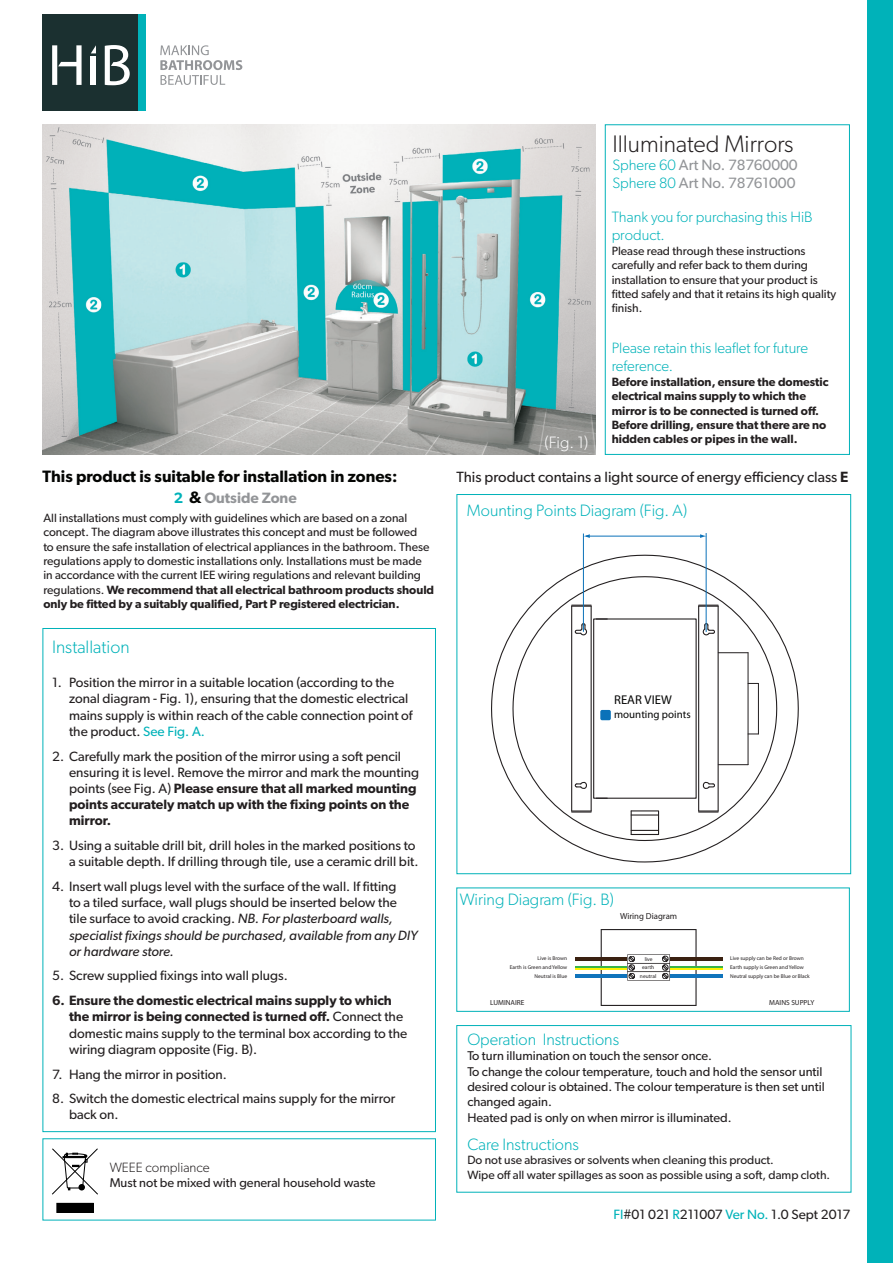
<style>
.page{position:relative;width:893px;height:1263px;background:#fff}
.page>*{position:absolute;margin:0;border:0;box-sizing:border-box;transform-origin:0 0}
.t1{font:300 24px "Gibson";color:#231f20}
.Zone_Text_1{font:300 18px "Gibson";color:#00b2b9}
.Zone_Text_1-2{font:300 16.5px "Gibson";color:#00b2b9}
.t2{font:600 16.5px "Gibson";color:#040503}
.Zone_Text_1-3{font:300 16.5px "Gibson";color:#fff}
.Zone_Text_1-4{font:300 15px/18px "Gibson";color:#00b2b9}
.Zone_Text_2{font:15px "Gibson";color:#939598}
.Zone_Text_1-5{font:600 15px "Gibson";color:#939598}
.t3{font:14.85px "Gibson";color:#231f20}
.Contact_Text{font:13.5px/16.2px "Gibson";color:#231f20}
.Product_Name{font:300 13.5px "Gibson";color:#231f20}
.Product_Name-2{font:12.75px/15.3px "Gibson";color:#231f20}
.t4{font:300 12.75px "Helvetica Neue LT Std";color:#050605}
.Contact_Text-2{font:12px/14.4px "Gibson";color:#231f20}
.Zone_Text_1-6{font:600 12px/14.4px "Gibson";color:#231f20}
.Zone_Text_1-7{font:12px/14.4px "Gibson";color:#231f20}
.t5{font:300 10.95px "Helvetica Neue LT Std";color:#050605}
.t6{font:300 8.7px "Helvetica Neue LT Std";color:#231f20}
.t7{font:300 7.35px "Helvetica Neue LT Std";color:#231f20}
.t8{font:300 5.55px/8.6px "Helvetica Neue LT Std";color:#231f20;text-align:center}
.t9{font:300 5.4px/8.7px "Helvetica Neue LT Std";color:#231f20}
.s1{color:#00b2b9}
.s2{font-size:16.5px;color:#040503}
.s3{font-weight:600}
.s4{font-style:italic}
.s5{font-weight:300;color:#00b2b9}
</style>
<div class="page">
<div style="left:867px;top:0;width:26px;height:1263px;background:#00b2b9"></div>
<img style="left:43px;top:124px;width:552px;height:331px">
<div style="left:43px;top:15px;width:96px;height:96px;background:#1b3030"></div>
<div style="left:139px;top:15px;width:7px;height:96px;background:#00b2b9"></div>
<svg style="left:52px;top:45px;width:30px;height:40px"></svg>
<div style="left:91px;top:57px;width:5px;height:28px;background:#fff"></div>
<svg style="left:91px;top:45px;width:5px;height:8px"></svg>
<svg style="left:105px;top:45px;width:25px;height:40px"></svg>
<svg style="left:160px;top:45px;width:82px;height:40px"></svg>
<div style="left:456px;top:1025px;width:395px;height:167px;border:1px solid #00b2b9"></div>
<div style="left:605px;top:124px;width:245px;height:331px;border:1px solid #00b2b9"></div>
<div style="left:456px;top:494px;width:395px;height:380px;border:1px solid #00b2b9"></div>
<svg style="left:491px;top:554px;width:308px;height:309px"></svg>
<svg style="left:512px;top:576px;width:266px;height:265px"></svg>
<svg style="left:572px;top:810px;width:19px;height:2px"></svg>
<svg style="left:572px;top:605px;width:19px;height:2px"></svg>
<hr style="left:571px;top:606px;width:1px;height:205px;background:#231f20">
<hr style="left:591px;top:606px;width:1px;height:205px;background:#231f20">
<svg style="left:699px;top:810px;width:19px;height:2px"></svg>
<svg style="left:699px;top:605px;width:19px;height:2px"></svg>
<hr style="left:718px;top:606px;width:1px;height:205px;background:#231f20">
<hr style="left:698px;top:606px;width:1px;height:205px;background:#231f20">
<svg style="left:630px;top:810px;width:30px;height:25px"></svg>
<svg style="left:574px;top:622px;width:14px;height:15px"></svg>
<svg style="left:574px;top:779px;width:14px;height:13px"></svg>
<svg style="left:702px;top:622px;width:14px;height:15px"></svg>
<svg style="left:702px;top:779px;width:14px;height:13px"></svg>
<div style="left:593px;top:618px;width:104px;height:181px;border:1px solid #231f20"></div>
<div style="left:600px;top:710px;width:11px;height:10px;background:#0b72b9;border-radius:2px"></div>
<hr style="left:583px;top:533px;width:1px;height:99px;background:#0b72b9">
<hr style="left:706px;top:533px;width:1px;height:99px;background:#0b72b9">
<hr style="left:586px;top:536px;width:116px;height:1px;background:#0b72b9">
<svg style="left:700px;top:534px;width:6px;height:4px"></svg>
<svg style="left:583px;top:534px;width:7px;height:4px"></svg>
<hr style="left:748px;top:653px;width:1px;height:112px;background:#231f20">
<hr style="left:718px;top:652px;width:30px;height:1px;background:#231f20">
<hr style="left:718px;top:764px;width:30px;height:1px;background:#231f20">
<hr style="left:758px;top:683px;width:1px;height:51px;background:#231f20">
<div style="left:57px;top:1203px;width:36px;height:9px;background:#000"></div>
<svg style="left:52px;top:1148px;width:46px;height:47px"></svg>
<hr style="left:575px;top:966px;width:52px;height:3px;background:#3ab54a">
<hr style="left:575px;top:968px;width:52px;height:2px;background:#fff101">
<hr style="left:670px;top:957px;width:52px;height:3px;background:#3a2111">
<hr style="left:670px;top:966px;width:52px;height:3px;background:#3ab54a">
<hr style="left:670px;top:974px;width:52px;height:3px;background:#1074bc">
<hr style="left:670px;top:968px;width:52px;height:1px;background:#fff101">
<hr style="left:575px;top:974px;width:52px;height:4px;background:#1074bc">
<hr style="left:575px;top:957px;width:52px;height:4px;background:#3a2111">
<svg style="left:601px;top:929px;width:96px;height:77px"></svg>
<div style="left:456px;top:887px;width:394px;height:125px;border:1px solid #00b2b9"></div>
<p class="t2" style="left:43px;top:466px;width:356px">This product is suitable for installation in zones:</p>
<p class="Zone_Text_1-5" style="left:174px;top:488px;width:125px"><span class="s1">2</span> <span class="s2">&amp;</span> Outside Zone</p>
<p class="Contact_Text-2" style="left:43px;top:510px;width:392px">All installations must comply with guidelines which are based on a zonal concept. The diagram above illustrates this concept and must be followed<br>to ensure the safe installation of electrical appliances in the bathroom. These regulations apply to domestic installations only. Installations must be made<br>in accordance with the current IEE wiring regulations and relevant building regulations. <span class="s3">We recommend that all electrical bathroom products should only be fitted by a suitably qualified, Part P registered electrician.</span></p>
<p class="Zone_Text_1" style="left:52px;top:636px;width:79px">Installation</p>
<p class="Contact_Text" style="left:69px;top:674px;width:345px;text-indent:-17px">1. Position the mirror in a suitable location (according to the zonal diagram - Fig. 1), ensuring that the domestic electrical mains supply is within reach of the cable connection point of the product. <span class="s1">See Fig. A.</span></p>
<p class="Contact_Text" style="left:69px;top:747px;width:352px;text-indent:-17px">2. Carefully mark the position of the mirror using a soft pencil ensuring it is level. Remove the mirror and mark the mounting points (see Fig. A) <span class="s3">Please ensure that all marked mounting points accurately match up with the fixing points on the mirror.</span></p>
<p class="Contact_Text" style="left:52px;top:837px;width:368px;text-align:right">3. Using a suitable drill bit, drill holes in the marked positions to a suitable depth. If drilling through tile, use a ceramic drill bit.</p>
<p class="Contact_Text" style="left:69px;top:878px;width:350px;text-indent:-17px">4. Insert wall plugs level with the surface of the wall. If fitting<br>to a tiled surface, wall plugs should be inserted below the tile surface to avoid cracking. <span class="s4">NB. For plasterboard walls, specialist fixings should be purchased, available from any DIY or hardware store.</span></p>
<p class="Contact_Text" style="left:52px;top:967px;width:237px">5. Screw supplied fixings into wall plugs.</p>
<p class="Contact_Text" style="left:69px;top:992px;width:340px;text-indent:-17px"><span class="s3">6. Ensure the domestic electrical mains supply to which the mirror is being connected is turned off.</span> Connect the domestic mains supply to the terminal box according to the wiring diagram opposite (Fig. B).</p>
<p class="Contact_Text" style="left:52px;top:1065px;width:176px">7. Hang the mirror in position.</p>
<p class="Contact_Text" style="left:69px;top:1090px;width:328px;text-indent:-17px">8. Switch the domestic electrical mains supply for the mirror back on.</p>
<p class="Product_Name" style="left:110px;top:1159px;width:101px">WEEE compliance</p>
<p class="Product_Name-2" style="left:110px;top:1175px;width:267px">Must not be mixed with general household waste</p>
<p class="Zone_Text_1-3" style="left:545px;top:433px;width:45px">(Fig. 1)</p>
<p class="t1" style="left:612px;top:129px;width:183px">Illuminated Mirrors</p>
<p class="Zone_Text_2" style="left:612px;top:156px;width:187px"><span class="s5">Sphere 60</span> Art No. 78760000</p>
<p class="Zone_Text_2" style="left:612px;top:174px;width:185px"><span class="s5">Sphere 80</span> Art No. 78761000</p>
<p class="Zone_Text_1-4" style="left:612px;top:208px;width:202px">Thank you for purchasing this HiB product.</p>
<p class="Zone_Text_1-7" style="left:612px;top:243px;width:226px">Please read through these instructions carefully and refer back to them during installation to ensure that your product is fitted safely and that it retains its high quality finish.</p>
<p class="Zone_Text_1-4" style="left:612px;top:339px;width:198px">Please retain this leaflet for future reference.</p>
<p class="Zone_Text_1-6" style="left:612px;top:374px;width:218px">Before installation, ensure the domestic electrical mains supply to which the mirror is to be connected is turned off.<br>Before drilling, ensure that there are no hidden cables or pipes in the wall.</p>
<p class="t3" style="left:456px;top:467px;width:394px">This product contains a light source of energy efficiency class <span class="s3">E</span></p>
<p class="Zone_Text_1-2" style="left:467px;top:500px;width:222px">Mounting Points Diagram (Fig. A)</p>
<p class="t4" style="left:614px;top:692px;width:59px">REAR VIEW</p>
<p class="t5" style="left:614px;top:708px;width:78px">mounting points</p>
<p class="Zone_Text_1-2" style="left:460px;top:889px;width:156px">Wiring Diagram (Fig. B)</p>
<p class="t9" style="left:510px;top:954px;width:59px;text-align:right">Live is Brown<br>Earth is Green and Yellow<br>Neutral is Blue</p>
<p class="t6" style="left:620px;top:910px;width:59px">Wiring Diagram</p>
<p class="t8" style="left:640px;top:954px;width:18px">live earth neutral</p>
<p class="t9" style="left:730px;top:954px;width:81px">Live supply can be Red or Brown<br>Earth supply is Green and Yellow<br>Neutral supply can be Blue or Black</p>
<p class="t7" style="left:490px;top:998px;width:36px">LUMINAIRE</p>
<p class="t7" style="left:769px;top:998px;width:47px">MAINS SUPPLY</p>
<p class="Zone_Text_1-2" style="left:467px;top:1029px;width:153px">Operation Instructions</p>
<p class="Product_Name-2" style="left:467px;top:1048px;width:359px">To turn illumination on touch the sensor once.<br>To change the colour temperature, touch and hold the sensor until desired colour is obtained. The colour temperature is then set until changed again.<br>Heated pad is only on when mirror is illuminated.</p>
<p class="Zone_Text_1-2" style="left:467px;top:1134px;width:113px">Care Instructions</p>
<p class="Contact_Text-2" style="left:467px;top:1153px;width:308px">Do not use abrasives or solvents when cleaning this product.</p>
<p class="Contact_Text-2" style="left:467px;top:1167px;width:364px">Wipe off all water spillages as soon as possible using a soft, damp cloth.</p>
<p class="Contact_Text" style="left:613px;top:1206px;width:238px"><span class="s1">FI</span>#01 021 <span class="s1">R</span>211007 <span class="s1">Ver No.</span> 1.0 Sept 2017</p>
</div>
